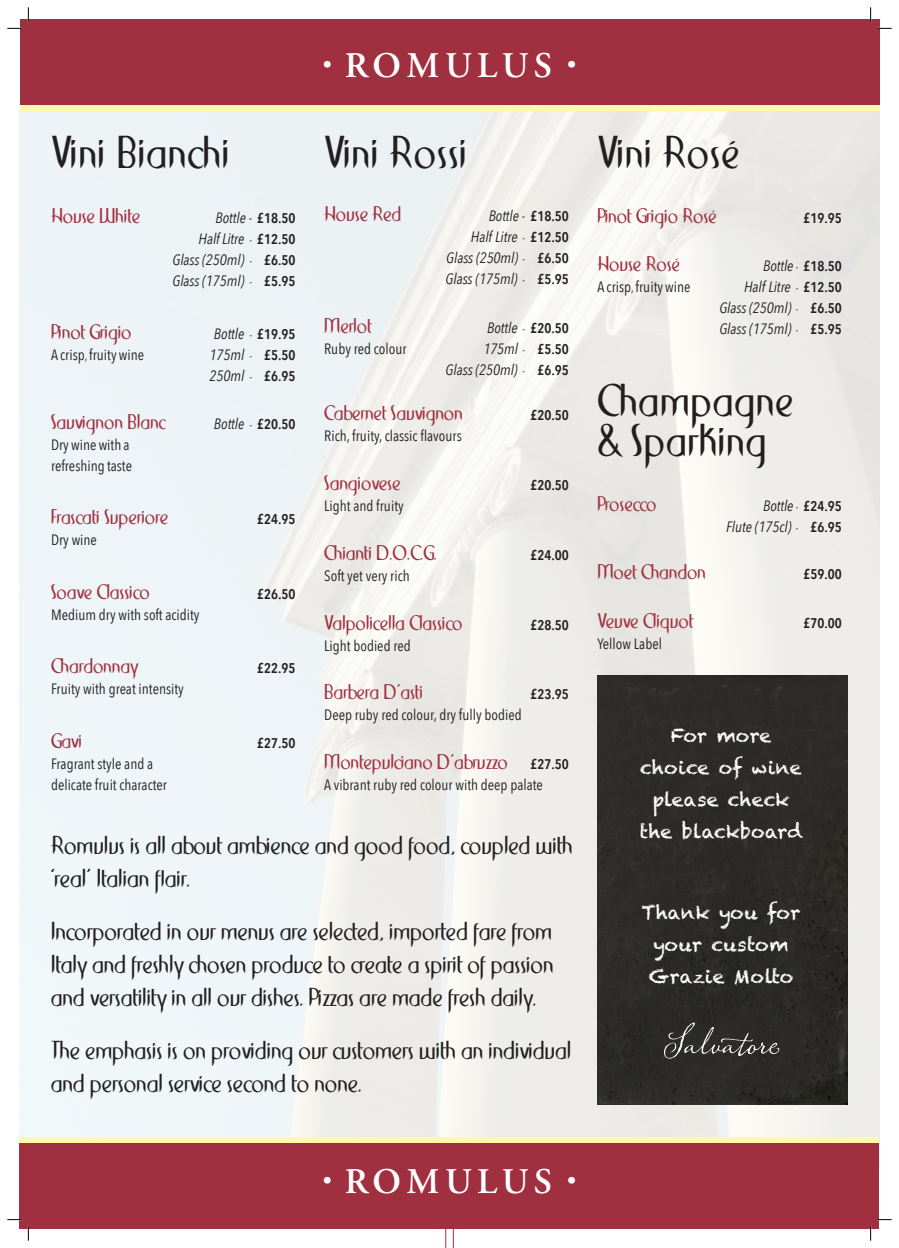
<style>
.page{position:relative;width:899px;height:1248px;background:#fff}
.page>*{position:absolute;margin:0;border:0;box-sizing:border-box;transform-origin:0 0}
.t1{font:50px "Memoir";color:#fff}
.t2{font:39px/39.4px "Cirrus";letter-spacing:.02em;color:#231f20}
.t3{font:600 36px "Adobe Garamond";letter-spacing:.15em;color:#fff}
.t4{font:22px/33px "Cirrus";color:#231f20}
.t5{font:19px/32px "Chalkduster";color:#fff;text-align:center}
.t6{font:18px "Cirrus";color:#a02f3f}
.t7{font:italic 15px/21px "Avenir Next Condensed";color:#231f20;text-align:right}
.t8{font:15px/21px "Avenir Next Condensed";color:#231f20}
.t9{font:600 14px "Avenir Next Condensed";color:#231f20}
.s1{font-size:23px}
.s2{font-style:normal}
.s3{font-weight:600;font-style:normal;font-size:14px}
.s4{font-style:normal;font-size:12px}
.s5{font-size:12px}
.s6{font-family:"Avenir Next Condensed";font-weight:600;font-size:14px;color:#231f20}
</style>
<div class="page">
<img style="left:20px;top:111px;width:859px;height:1026px">
<svg style="left:445px;top:1227px;width:1px;height:20px"></svg>
<svg style="left:453px;top:1227px;width:1px;height:20px"></svg>
<div style="left:20px;top:20px;width:859px;height:85px;background:#a02f3f"></div>
<div style="left:20px;top:1142px;width:859px;height:85px;background:#a02f3f"></div>
<div style="left:20px;top:105px;width:859px;height:6px;background:#fff8ae"></div>
<div style="left:20px;top:1137px;width:859px;height:5px;background:#fff8ae"></div>
<div style="left:597px;top:675px;width:251px;height:429px;background:#2d2b29"></div>
<svg style="left:7px;top:28px;width:15px;height:1px"></svg>
<svg style="left:876px;top:28px;width:15px;height:1px"></svg>
<svg style="left:7px;top:1218px;width:15px;height:2px"></svg>
<svg style="left:28px;top:7px;width:1px;height:15px"></svg>
<svg style="left:28px;top:1225px;width:1px;height:15px"></svg>
<svg style="left:870px;top:7px;width:1px;height:15px"></svg>
<svg style="left:870px;top:1219px;width:21px;height:21px"></svg>
<h3 class="t3" style="left:323px;top:46px;width:255px"><span class="s1">•</span> ROMULUS <span class="s1">•</span></h3>
<h2 class="t2" style="left:51px;top:136px;width:181px">Vini Bianchi</h2>
<p class="t6" style="left:51px;top:205px;width:91px">House White</p>
<p class="t7" style="left:172px;top:207px;width:125px">Bottle <span class="s2">-</span> <span class="s3">£18.50<br></span>HalfLitre <span class="s4">-</span> <span class="s3">£12.50<br></span>Glass (250ml) <span class="s4">-</span> <span class="s3">£6.50<br></span>Glass (175ml) <span class="s4">-</span> <span class="s3">£5.95</span></p>
<p class="t6" style="left:51px;top:321px;width:82px">Pinot Grigio</p>
<p class="t7" style="left:214px;top:323px;width:83px">Bottle <span class="s4">-</span> <span class="s3">£19.95</span></p>
<p class="t8" style="left:51px;top:344px;width:95px">A crisp<span class="s5">,</span> fruity wine</p>
<p class="t7" style="left:210px;top:344px;width:87px;text-align:left">175ml <span class="s4">-</span> <span class="s3">£5.50<br></span>250ml <span class="s4">-</span> <span class="s3">£6.95</span></p>
<p class="t6" style="left:51px;top:411px;width:116px">Sauvignon Blanc</p>
<p class="t7" style="left:214px;top:413px;width:83px">Bottle <span class="s4">-</span> <span class="s3">£20.50</span></p>
<p class="t8" style="left:51px;top:433px;width:82px">Dry wine with a refreshing taste</p>
<p class="t6" style="left:51px;top:506px;width:119px">Frascati Superiore</p>
<p class="t9" style="left:257px;top:507px;width:40px">£24.95</p>
<p class="t8" style="left:51px;top:529px;width:47px">Dry wine</p>
<p class="t6" style="left:51px;top:581px;width:101px">Soave Classico</p>
<p class="t9" style="left:257px;top:581px;width:40px">£26.50</p>
<p class="t8" style="left:51px;top:603px;width:150px">Medium dry with soft acidity</p>
<p class="t6" style="left:51px;top:655px;width:89px">Chardonnay</p>
<p class="t9" style="left:257px;top:656px;width:40px">£22.95</p>
<p class="t8" style="left:51px;top:677px;width:134px">Fruity with great intensity</p>
<p class="t6" style="left:51px;top:729px;width:33px">Gavi</p>
<p class="t9" style="left:257px;top:730px;width:40px">£27.50</p>
<p class="t8" style="left:51px;top:752px;width:117px">Fragrant style and a delicate fruit character</p>
<h2 class="t2" style="left:324px;top:136px;width:145px">Vini Rossi</h2>
<p class="t6" style="left:324px;top:203px;width:79px">House Red</p>
<p class="t7" style="left:445px;top:205px;width:125px">Bottle <span class="s2">-</span> <span class="s3">£18.50<br></span>Half Litre <span class="s4">-</span> <span class="s3">£12.50<br></span>Glass (250ml) <span class="s4">-</span> <span class="s3">£6.50<br></span>Glass (175ml) <span class="s4">-</span> <span class="s3">£5.95</span></p>
<p class="t6" style="left:324px;top:315px;width:49px">Merlot</p>
<p class="t7" style="left:487px;top:317px;width:83px">Bottle <span class="s4">-</span> <span class="s3">£20.50</span></p>
<p class="t8" style="left:324px;top:337px;width:84px">Ruby red colour</p>
<p class="t7" style="left:445px;top:338px;width:125px">175ml <span class="s4">-</span> <span class="s3">£5.50<br></span>Glass (250ml) <span class="s4">-</span> <span class="s3">£6.95</span></p>
<p class="t6" style="left:324px;top:402px;width:140px">Cabernet Sauvignon</p>
<p class="t9" style="left:530px;top:403px;width:40px">£20.50</p>
<p class="t8" style="left:324px;top:424px;width:139px">Rich, fruity, classic flavours</p>
<p class="t6" style="left:324px;top:472px;width:78px">Sangiovese</p>
<p class="t9" style="left:530px;top:473px;width:40px">£20.50</p>
<p class="t8" style="left:324px;top:494px;width:81px">Light and fruity</p>
<p class="t6" style="left:324px;top:542px;width:114px">Chianti D.O.C.G.</p>
<p class="t9" style="left:530px;top:542px;width:40px">£24.00</p>
<p class="t8" style="left:324px;top:564px;width:87px">Soft yet very rich</p>
<p class="t6" style="left:324px;top:611px;width:140px">Valpolicella Classico</p>
<p class="t9" style="left:530px;top:612px;width:40px">£28.50</p>
<p class="t8" style="left:324px;top:634px;width:88px">Light bodied red</p>
<p class="t6" style="left:324px;top:681px;width:100px">Barbera D’asti</p>
<p class="t9" style="left:530px;top:682px;width:40px">£23.95</p>
<p class="t8" style="left:324px;top:703px;width:199px">Deep ruby red colour, dry fully bodied</p>
<p class="t6" style="left:324px;top:751px;width:246px">Montepulciano D’abruzzo <span class="s6">£27.50</span></p>
<p class="t8" style="left:324px;top:773px;width:220px">A vibrant ruby red colour with deep palate</p>
<h3 class="t4" style="left:51px;top:830px;width:523px">Romulus is all about ambience and good food, coupled with ‘real’ Italian flair.</h3>
<h3 class="t4" style="left:51px;top:916px;width:504px;text-align:justify">Incorporated in our menus are selected, imported fare from Italy and freshly chosen produce to create a spirit of passion and versatility in all our dishes. Pizzas are made fresh daily.</h3>
<h3 class="t4" style="left:51px;top:1034px;width:522px">The emphasis is on providing our customers with an individual and personal service second to none.</h3>
<h2 class="t2" style="left:597px;top:136px;width:145px">Vini Rosé</h2>
<p class="t6" style="left:597px;top:205px;width:121px">Pinot Grigio Rosé</p>
<p class="t9" style="left:803px;top:206px;width:40px">£19.95</p>
<p class="t6" style="left:597px;top:253px;width:84px">House Rosé</p>
<p class="t7" style="left:763px;top:255px;width:80px">Bottle <span class="s4">-</span> <span class="s3">£18.50</span></p>
<p class="t8" style="left:597px;top:275px;width:95px">A crisp<span class="s5">,</span> fruity wine</p>
<p class="t7" style="left:719px;top:276px;width:124px;text-align:justify;text-indent:25px">Half Litre <span class="s4">-</span> <span class="s3">£12.50<br></span>Glass (250ml) <span class="s4">-</span> <span class="s3">£6.50<br></span>Glass (175ml) <span class="s4">-</span> <span class="s3">£5.95</span></p>
<h2 class="t2" style="left:597px;top:384px;width:198px">Champagne &amp; Sparking</h2>
<p class="t6" style="left:597px;top:492px;width:61px">Prosecco</p>
<p class="t7" style="left:726px;top:494px;width:117px">Bottle <span class="s4">-</span> <span class="s3">£24.95<br></span>Flute (175cl) <span class="s4">-</span> <span class="s3">£6.95</span></p>
<p class="t6" style="left:597px;top:561px;width:110px">Moet Chandon</p>
<p class="t9" style="left:803px;top:562px;width:40px">£59.00</p>
<p class="t6" style="left:597px;top:609px;width:98px">Veuve Cliquot</p>
<p class="t9" style="left:803px;top:610px;width:40px">£70.00</p>
<p class="t8" style="left:597px;top:632px;width:66px">Yellow Label</p>
<p class="t5" style="left:639px;top:719px;width:164px">For more choice of wine please check the blackboard</p>
<p class="t5" style="left:641px;top:896px;width:160px">Thank you for your custom<br>Grazie Molto</p>
<h1 class="t1" style="left:663px;top:1006px;width:117px">Salvatore</h1>
<h3 class="t3" style="left:323px;top:1162px;width:255px"><span class="s1">•</span> ROMULUS <span class="s1">•</span></h3>
</div>
